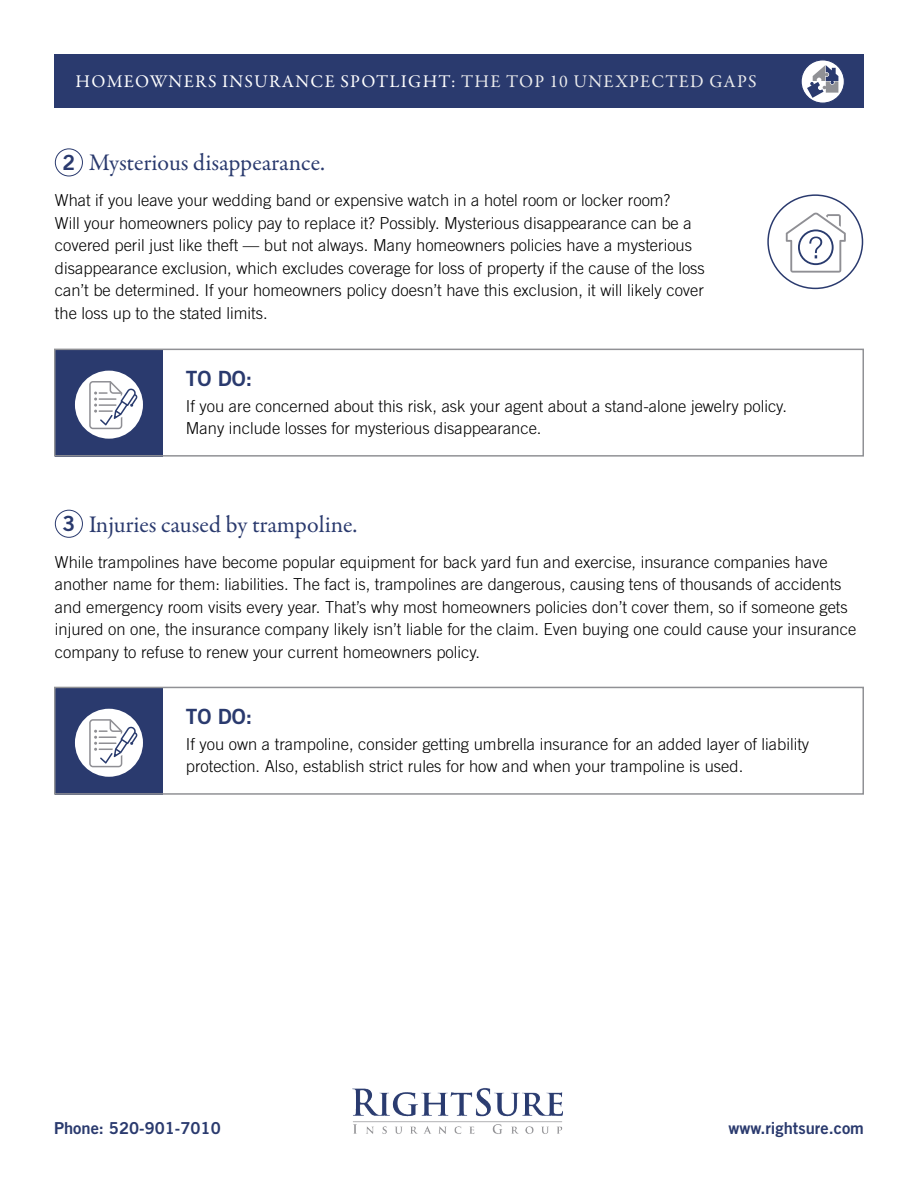
<style>
.page{position:relative;width:918px;height:1188px;background:#fff}
.page>*{position:absolute;margin:0;border:0;box-sizing:border-box;transform-origin:0 0}
.t1{font:24px "Garamond Premr Pro";letter-spacing:-.005em;color:#2a3a6e}
.t2{font:21px "Trade Gothic Bold Two";color:#2a3a6e}
.t3{font:18px "Garamond Premr Pro";letter-spacing:.07em;color:#fff}
.t4{font:300 16.5px/22.5px "Trade Gothic";color:#000}
.t5{font:16.5px "Trade Gothic Bold Two";color:#2a3a6e}
.s1{color:#ececed}
</style>
<div class="page">
<img style="left:352px;top:1088px;width:211px;height:46px">
<div style="left:55px;top:148px;width:28px;height:28px;border:1px solid #2a3a6e;border-radius:50%"></div>
<div style="left:55px;top:510px;width:28px;height:28px;border:1px solid #2a3a6e;border-radius:50%"></div>
<div style="left:55px;top:349px;width:108px;height:108px;background:#2a3a6e"></div>
<div style="left:55px;top:687px;width:108px;height:108px;background:#2a3a6e"></div>
<div style="left:54px;top:349px;width:810px;height:108px;border:2px solid #909195"></div>
<div style="left:54px;top:687px;width:810px;height:108px;border:2px solid #909195"></div>
<div style="left:75px;top:371px;width:68px;height:68px;background:#fff;border-radius:50%"></div>
<div style="left:75px;top:709px;width:68px;height:68px;background:#fff;border-radius:50%"></div>
<div style="left:767px;top:194px;width:96px;height:95px;border:2px solid #2a3a6e;border-radius:50%"></div>
<div style="left:54px;top:54px;width:810px;height:54px;background:#2a3a6e"></div>
<svg style="left:801px;top:60px;width:43px;height:43px"></svg>
<div style="left:801px;top:59px;width:44px;height:45px;border:1px solid #2a3a6e;border-radius:50%"></div>
<svg style="left:807px;top:65px;width:31px;height:33px"></svg>
<svg style="left:89px;top:381px;width:48px;height:48px"></svg>
<svg style="left:89px;top:719px;width:48px;height:48px"></svg>
<svg style="left:786px;top:212px;width:60px;height:61px"></svg>
<p class="t3" style="left:75px;top:71px;width:683px">HOMEOWNERS INSURANCE SPOTLIGHT: <span class="s1">THE TOP 10 UNEXPECTED GAPS</span></p>
<h1 class="t1" style="left:89px;top:148px;width:238px">Mysterious disappearance.</h1>
<p class="t4" style="left:55px;top:189px;width:651px">What if you leave your wedding band or expensive watch in a hotel room or locker room?<br>Will your homeowners policy pay to replace it? Possibly. Mysterious disappearance can be a covered peril just like theft — but not always. Many homeowners policies have a mysterious disappearance exclusion, which excludes coverage for loss of property if the cause of the loss can’t be determined. If your homeowners policy doesn’t have this exclusion, it will likely cover the loss up to the stated limits.</p>
<p class="t2" style="left:62px;top:150px;width:14px">2</p>
<p class="t2" style="left:186px;top:365px;width:68px">TO DO:</p>
<p class="t4" style="left:186px;top:394px;width:603px">If you are concerned about this risk, ask your agent about a stand-alone jewelry policy.<br>Many include losses for mysterious disappearance.</p>
<h1 class="t1" style="left:89px;top:510px;width:270px">Injuries caused by trampoline.</h1>
<p class="t4" style="left:55px;top:550px;width:803px">While trampolines have become popular equipment for back yard fun and exercise, insurance companies have another name for them: liabilities. The fact is, trampolines are dangerous, causing tens of thousands of accidents and emergency room visits every year. That’s why most homeowners policies don’t cover them, so if someone gets injured on one, the insurance company likely isn’t liable for the claim. Even buying one could cause your insurance company to refuse to renew your current homeowners policy.</p>
<p class="t2" style="left:62px;top:511px;width:14px">3</p>
<p class="t2" style="left:186px;top:704px;width:68px">TO DO:</p>
<p class="t4" style="left:186px;top:732px;width:625px">If you own a trampoline, consider getting umbrella insurance for an added layer of liability protection. Also, establish strict rules for how and when your trampoline is used.</p>
<p class="t5" style="left:54px;top:1118px;width:168px">Phone: 520-901-7010</p>
<p class="t5" style="left:728px;top:1118px;width:137px">www.rightsure.com</p>
</div>
